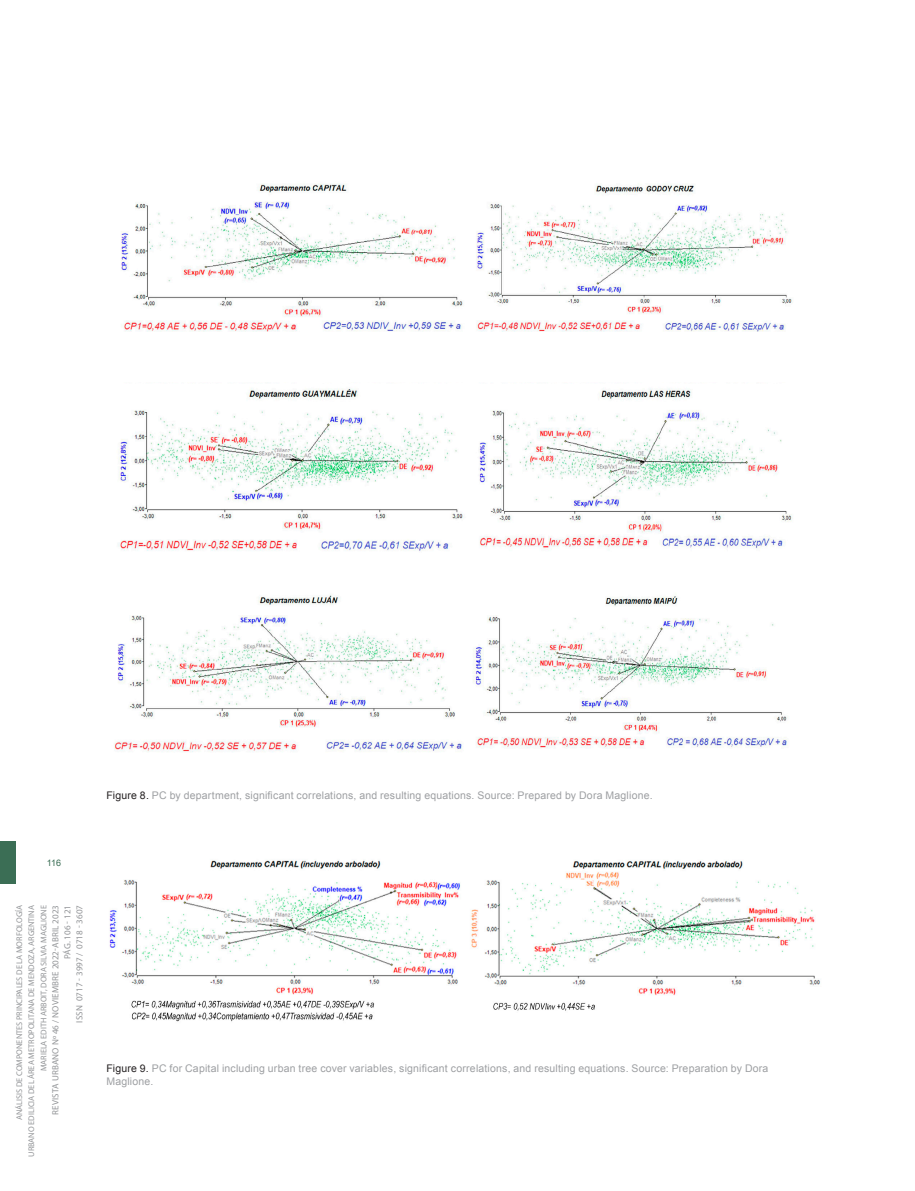
<style>
.page{position:relative;width:915px;height:1191px;background:#fff}
.page>*{position:absolute;margin:0;border:0;box-sizing:border-box;transform-origin:0 0}
._13_Pie_Foto{font:10.5px/12.6px "Arial";letter-spacing:.015em;color:#9d9fa2}
.t1{font:9px/12px "Myriad Pro";letter-spacing:.01em;color:#939598;text-align:right}
.t2{font:9px "Arial";color:#3b6e55}
.t3{font:8.25px/12px "Myriad Pro";color:#939598;text-align:right}
.s1{color:#231f20}
</style>
<div class="page">
<div style="left:0;top:841px;width:16px;height:42px;background:#3b6e55"></div>
<img style="left:121px;top:183px;width:672px;height:149px">
<img style="left:109px;top:860px;width:352px;height:162px">
<img style="left:471px;top:861px;width:349px;height:150px">
<img style="left:114px;top:595px;width:674px;height:157px">
<img style="left:118px;top:388px;width:675px;height:163px">
<p class="t2" style="left:47px;top:856px;width:16px">116</p>
<p class="t3" style="left:13px;top:1156px;width:253px;rotate:-90deg">ANÁLISIS DE COMPONENTES PRINCIPALES DE LA MORFOLOGÍA<br>URBANO EDILICIA DEL ÁREA METROPOLITANA DE MENDOZA, ARGENTINA<br>MARIELA EDITH ARBOIT, DORA SILVIA MAGLIONE</p>
<p class="t1" style="left:49px;top:1114px;width:211px;rotate:-90deg">REVISTA URBANO Nº 46 / NOVIEMBRE 2022-ABRIL 2023<br>PÁG. 106 - 121<br>ISSN 0717 - 3997 / 0718 - 3607</p>
<p class="_13_Pie_Foto" style="left:106px;top:789px;width:547px"><span class="s1">Figure 8.</span> PC by department, significant correlations, and resulting equations. Source: Prepared by Dora Maglione.</p>
<p class="_13_Pie_Foto" style="left:106px;top:1062px;width:663px"><span class="s1">Figure 9.</span> PC for Capital including urban tree cover variables, significant correlations, and resulting equations. Source: Preparation by Dora<br>Maglione.</p>
</div>
